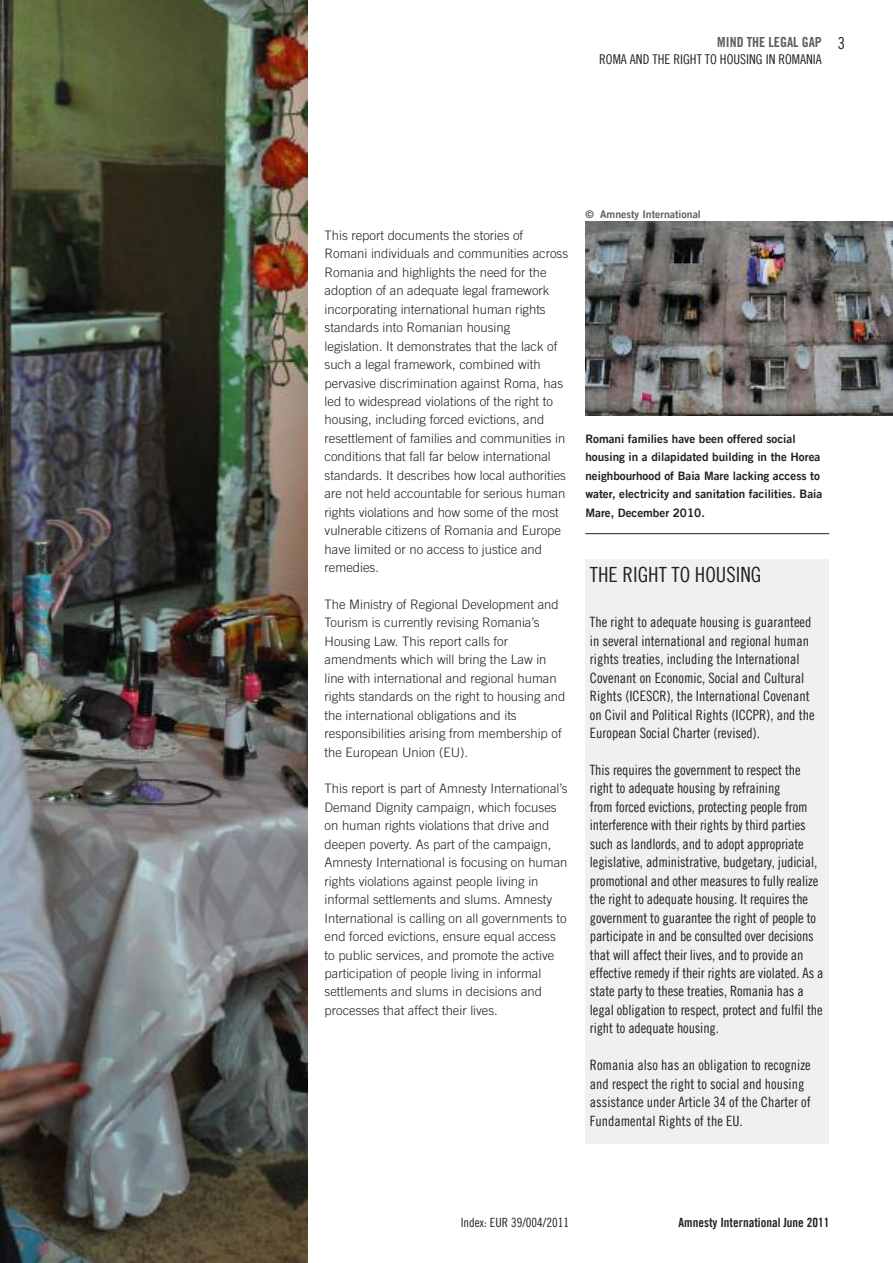
<style>
.page{position:relative;width:893px;height:1263px;background:#fff}
.page>*{position:absolute;margin:0;border:0;box-sizing:border-box;transform-origin:0 0}
.t1{font:21px "Amnesty Trade Gothic Cn 18";color:#222221}
.t2{font:16.5px "Amnesty Trade Gothic Cn 18";color:#222221}
.t3{font:14.25px/18.5px "Amnesty Trade Gothic Cn 18";letter-spacing:-.01em;color:#222221}
.t4{font:13.95px "Amnesty Trade Gothic Bd Cn 20";color:#5a5f62}
.t5{font:13.5px "Amnesty Trade Gothic Cn 18";color:#222221}
.t6{font:300 13.05px/18.5px "Amnesty Trade Gothic";color:#222221}
.t7{font:12.75px "Amnesty Trade Gothic Bd Cn 20";color:#222221}
.t8{font:12.75px "Amnesty Trade Gothic Cn 18";color:#222221}
.t9{font:11.7px/18.5px "Amnesty Trade Gothic Bd 2";color:#222221}
.t10{font:10.5px "Amnesty Trade Gothic Bd 2";color:#5a5f62}
</style>
<div class="page">
<img style="left:585px;top:221px;width:308px;height:194px">
<img style="left:0;top:0;width:308px;height:1263px">
<hr style="left:585px;top:533px;width:244px;height:1px;background:#222221">
<div style="left:585px;top:559px;width:244px;height:585px;background:#eef0f1"></div>
<p class="t4" style="left:717px;top:33px;width:106px">mind tHe legal gap</p>
<p class="t5" style="left:599px;top:50px;width:224px">roma and the right to housing in romania</p>
<p class="t2" style="left:838px;top:33px;width:9px">3</p>
<p class="t6" style="left:325px;top:226px;width:245px">This report documents the stories of Romani individuals and communities across Romania and highlights the need for the adoption of an adequate legal framework incorporating international human rights standards into Romanian housing legislation. It demonstrates that the lack of such a legal framework, combined with pervasive discrimination against Roma, has led to widespread violations of the right to housing, including forced evictions, and resettlement of families and communities in conditions that fall far below international standards. It describes how local authorities are not held accountable for serious human rights violations and how some of the most vulnerable citizens of Romania and Europe have limited or no access to justice and remedies.</p>
<p class="t6" style="left:325px;top:595px;width:242px">The Ministry of Regional Development and Tourism is currently revising Romania’s Housing Law. This report calls for amendments which will bring the Law in line with international and regional human rights standards on the right to housing and the international obligations and its responsibilities arising from membership of the European Union (EU).</p>
<p class="t6" style="left:325px;top:779px;width:245px">This report is part of Amnesty International’s Demand Dignity campaign, which focuses on human rights violations that drive and deepen poverty. As part of the campaign, Amnesty International is focusing on human rights violations against people living in informal settlements and slums. Amnesty International is calling on all governments to end forced evictions, ensure equal access to public services, and promote the active participation of people living in informal settlements and slums in decisions and processes that affect their lives.</p>
<p class="t10" style="left:585px;top:208px;width:117px">© Amnesty International</p>
<p class="t9" style="left:585px;top:429px;width:238px">Romani families have been offered social housing in a dilapidated building in the Horea neighbourhood of Baia Mare lacking access to water, electricity and sanitation facilities. Baia Mare, December 2010.</p>
<h1 class="t1" style="left:590px;top:561px;width:173px">the right to housing</h1>
<p class="t3" style="left:590px;top:613px;width:226px">the right to adequate housing is guaranteed in several international and regional human rights treaties, including the international Covenant on economic, social and Cultural rights (iCesCr), the international Covenant on Civil and Political rights (iCCPr), and the european social Charter (revised).</p>
<p class="t3" style="left:590px;top:760px;width:235px">this requires the government to respect the right to adequate housing by refraining<br>from forced evictions, protecting people from interference with their rights by third parties such as landlords, and to adopt appropriate legislative, administrative, budgetary, judicial, promotional and other measures to fully realize the right to adequate housing. it requires the government to guarantee the right of people to participate in and be consulted over decisions that will affect their lives, and to provide an effective remedy if their rights are violated. as a state party to these treaties, romania has a legal obligation to respect, protect and fulfil the right to adequate housing.</p>
<p class="t3" style="left:590px;top:1056px;width:222px">romania also has an obligation to recognize and respect the right to social and housing assistance under article 34 of the Charter of Fundamental rights of the eu.</p>
<p class="t8" style="left:461px;top:1214px;width:110px">index: eur 39/004/2011</p>
<p class="t7" style="left:679px;top:1214px;width:152px">amnesty international June 2011</p>
</div>
